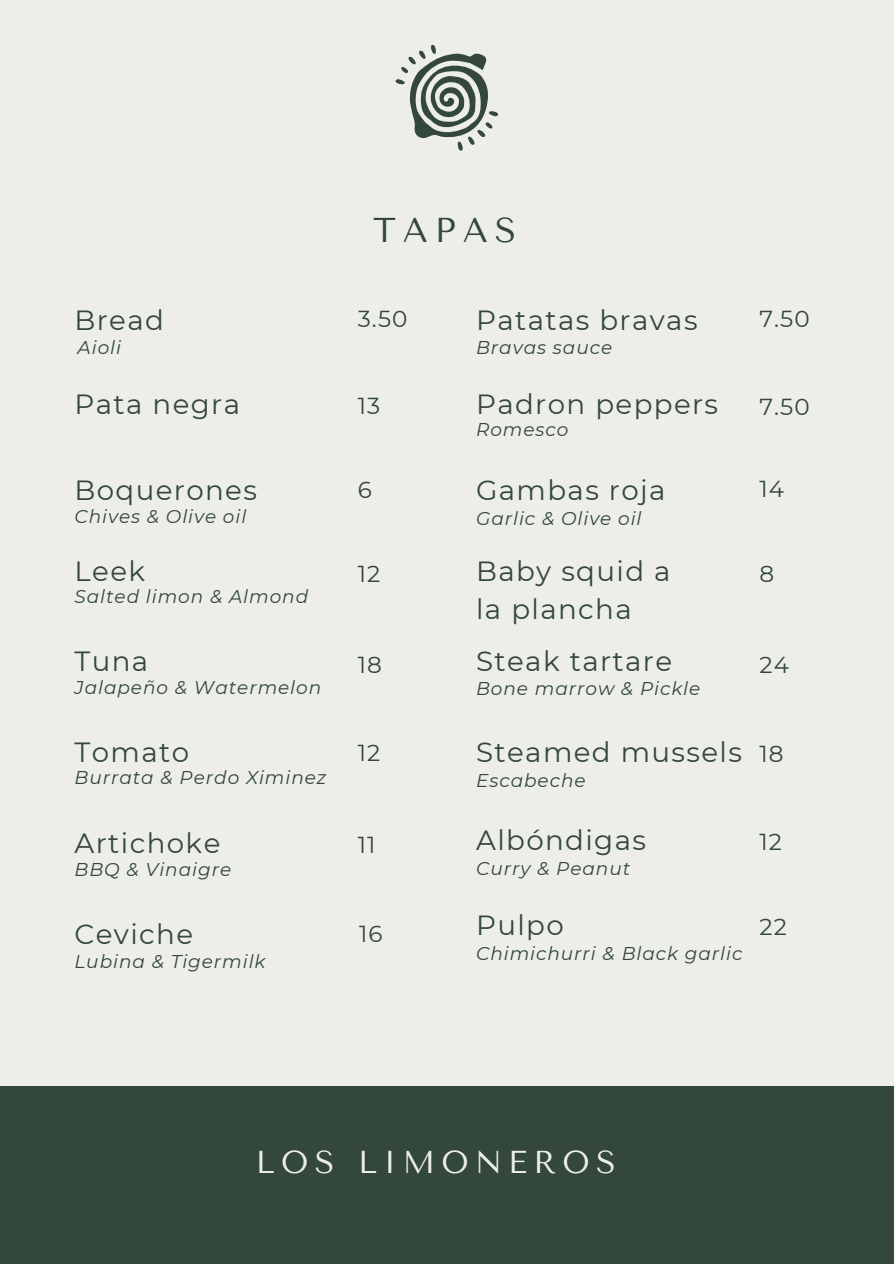
<style>
.page{position:relative;width:894px;height:1264px;background:#fff}
.page>*{position:absolute;margin:0;border:0;box-sizing:border-box;transform-origin:0 0}
.t1{font:34.35px "Tenor Sans";letter-spacing:.2em;color:#33473c}
.t2{font:31.5px "Tenor Sans";letter-spacing:.2em;color:#edeee9}
.t3{font:27.75px "Montserrat";letter-spacing:.05em;color:#33473c}
.t4{font:23.1px "Montserrat";letter-spacing:.05em;color:#33473c}
.t5{font:italic 18.45px "Montserrat";letter-spacing:.05em;color:#33473c}
</style>
<div class="page">
<div style="left:0;top:0;width:893px;height:1263px;background:#edeee9"></div>
<div style="left:0;top:1085px;width:893px;height:178px;background:#33473c"></div>
<svg style="left:395px;top:45px;width:103px;height:106px"></svg>
<h1 class="t1" style="left:373px;top:210px;width:145px">TAPAS</h1>
<p class="t3" style="left:74px;top:303px;width:91px">Bread</p>
<p class="t5" style="left:78px;top:336px;width:45px">Aioli</p>
<p class="t4" style="left:357px;top:304px;width:51px">3.50</p>
<p class="t3" style="left:476px;top:303px;width:223px">Patatas bravas</p>
<p class="t5" style="left:476px;top:336px;width:138px">Bravas sauce</p>
<p class="t4" style="left:759px;top:304px;width:52px">7.50</p>
<p class="t3" style="left:74px;top:387px;width:167px">Pata negra</p>
<p class="t4" style="left:357px;top:391px;width:24px">13</p>
<p class="t3" style="left:476px;top:387px;width:243px">Padron peppers</p>
<p class="t4" style="left:759px;top:392px;width:52px">7.50</p>
<p class="t5" style="left:476px;top:418px;width:94px">Romesco</p>
<p class="t3" style="left:74px;top:473px;width:184px">Boquerones</p>
<p class="t4" style="left:357px;top:475px;width:16px">6</p>
<p class="t3" style="left:476px;top:473px;width:191px">Gambas roja</p>
<p class="t4" style="left:759px;top:475px;width:26px">14</p>
<p class="t5" style="left:74px;top:505px;width:173px">Chives &amp; Olive oil</p>
<p class="t5" style="left:476px;top:507px;width:167px">Garlic &amp; Olive oil</p>
<p class="t3" style="left:74px;top:554px;width:72px">Leek</p>
<p class="t5" style="left:74px;top:585px;width:235px">Salted limon &amp; Almond</p>
<p class="t4" style="left:357px;top:559px;width:24px">12</p>
<p class="t3" style="left:476px;top:554px;width:196px">Baby squid a</p>
<p class="t3" style="left:476px;top:592px;width:157px">la plancha</p>
<p class="t4" style="left:759px;top:559px;width:16px">8</p>
<p class="t3" style="left:74px;top:644px;width:75px">Tuna</p>
<p class="t4" style="left:357px;top:650px;width:26px">18</p>
<p class="t3" style="left:476px;top:644px;width:197px">Steak tartare</p>
<p class="t4" style="left:759px;top:650px;width:31px">24</p>
<p class="t5" style="left:74px;top:676px;width:248px">Jalapeño &amp; Watermelon</p>
<p class="t5" style="left:476px;top:677px;width:226px">Bone marrow &amp; Pickle</p>
<p class="t3" style="left:74px;top:735px;width:116px">Tomato</p>
<p class="t4" style="left:357px;top:738px;width:24px">12</p>
<h2 class="t3" style="left:476px;top:735px;width:267px">Steamed mussels</h2>
<p class="t4" style="left:759px;top:739px;width:26px">18</p>
<p class="t5" style="left:74px;top:766px;width:253px">Burrata &amp; Perdo Ximinez</p>
<p class="t5" style="left:476px;top:768px;width:111px">Escabeche</p>
<p class="t3" style="left:74px;top:826px;width:147px">Artichoke</p>
<p class="t4" style="left:357px;top:830px;width:19px">11</p>
<p class="t5" style="left:74px;top:858px;width:158px">BBQ &amp; Vinaigre</p>
<p class="t3" style="left:74px;top:916px;width:120px">Ceviche</p>
<p class="t4" style="left:359px;top:919px;width:25px">16</p>
<p class="t5" style="left:74px;top:950px;width:192px">Lubina &amp; Tigermilk</p>
<p class="t3" style="left:476px;top:823px;width:171px">Albóndigas</p>
<p class="t4" style="left:759px;top:828px;width:24px">12</p>
<p class="t5" style="left:476px;top:857px;width:156px">Curry &amp; Peanut</p>
<p class="t3" style="left:476px;top:908px;width:89px">Pulpo</p>
<p class="t4" style="left:759px;top:912px;width:29px">22</p>
<p class="t5" style="left:476px;top:941px;width:268px">Chimichurri &amp; Black garlic</p>
<p class="t2" style="left:256px;top:1143px;width:361px">LOS LIMONEROS</p>
</div>
